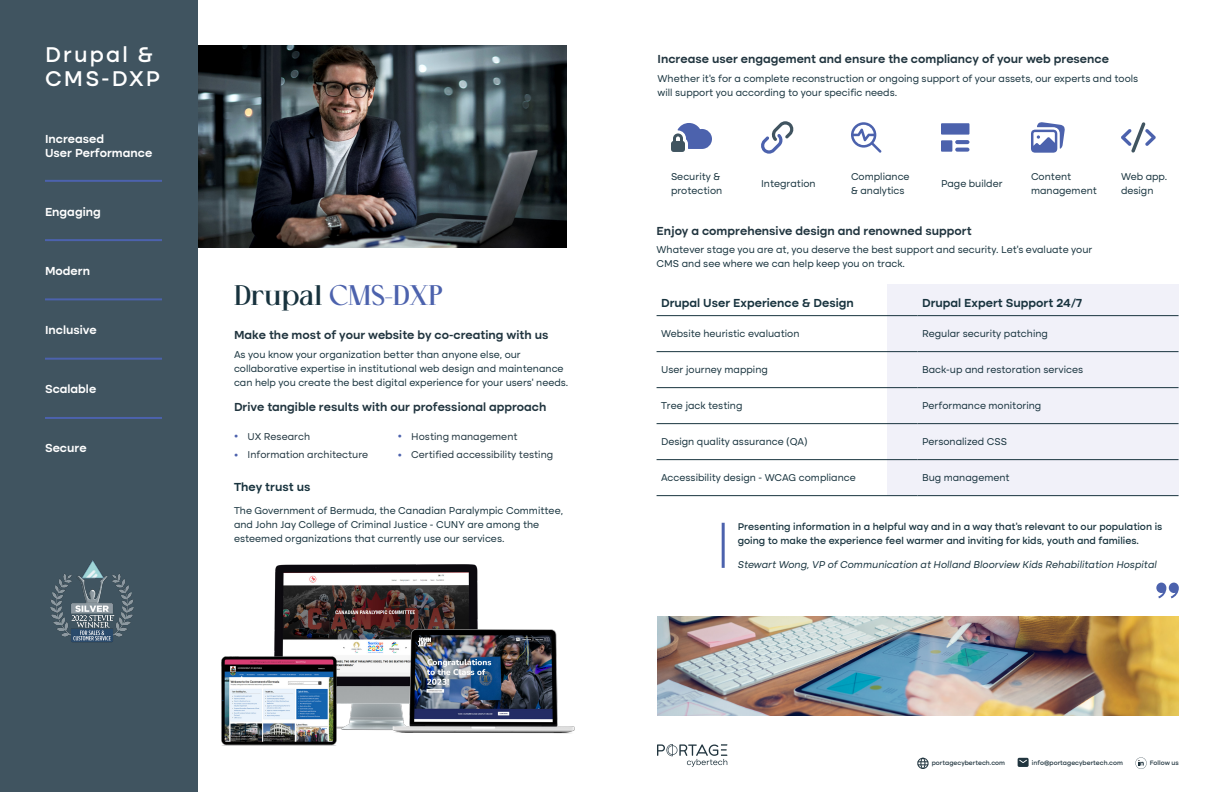
<style>
.page{position:relative;width:1224px;height:792px;background:#fff}
.page>*{position:absolute;margin:0;border:0;box-sizing:border-box;transform-origin:0 0}
.t1{font:700 28px "Cellofy";color:#4c62ad}
.t2{font:500 22px/24px "Altone";letter-spacing:.1em;color:#fff}
.t3{font:600 12px "Altone";color:#21353f}
.t4{font:600 12px/14px "Altone";color:#fff}
.t5{font:600 12px "Altone";color:#18333e}
.t6{font:10px/14px "Altone";color:#18333e}
.t7{font:500 10px/14px "Altone";color:#18333e}
.t8{font:10px "Altone";color:#21353f}
.t9{font:italic 10px "Altone";color:#18333e}
.t10{font:500 6.5px "Altone";color:#21353f}
.s1{color:#18333e}
.s2{font-weight:600;font-size:14px;color:#4c62ad}
</style>
<div class="page">
<div style="left:887px;top:284px;width:292px;height:211px;background:#f1f1f9"></div>
<img style="left:198px;top:45px;width:369px;height:203px">
<div style="left:0;top:0;width:198px;height:792px;background:#405460"></div>
<svg style="left:657px;top:744px;width:70px;height:23px"></svg>
<hr style="left:722px;top:523px;width:3px;height:45px;background:#4c62ad">
<svg style="left:1156px;top:583px;width:23px;height:15px"></svg>
<hr style="left:45px;top:358px;width:117px;height:2px;background:#4c62ad">
<hr style="left:45px;top:298px;width:117px;height:2px;background:#4c62ad">
<hr style="left:45px;top:239px;width:117px;height:2px;background:#4c62ad">
<hr style="left:45px;top:180px;width:117px;height:2px;background:#4c62ad">
<hr style="left:45px;top:417px;width:117px;height:2px;background:#4c62ad">
<img style="left:50px;top:560px;width:84px;height:82px">
<img style="left:221px;top:564px;width:354px;height:182px">
<hr style="left:657px;top:315px;width:261px;height:1px;background:#18333e">
<hr style="left:918px;top:315px;width:261px;height:1px;background:#18333e">
<hr style="left:657px;top:351px;width:261px;height:1px;background:#18333e">
<hr style="left:918px;top:351px;width:261px;height:1px;background:#18333e">
<hr style="left:657px;top:387px;width:261px;height:1px;background:#18333e">
<hr style="left:918px;top:387px;width:261px;height:1px;background:#18333e">
<hr style="left:657px;top:423px;width:261px;height:1px;background:#18333e">
<hr style="left:918px;top:423px;width:261px;height:1px;background:#18333e">
<hr style="left:657px;top:459px;width:261px;height:1px;background:#18333e">
<hr style="left:918px;top:459px;width:261px;height:1px;background:#18333e">
<hr style="left:657px;top:495px;width:261px;height:1px;background:#18333e">
<hr style="left:918px;top:495px;width:261px;height:1px;background:#18333e">
<img style="left:657px;top:616px;width:522px;height:100px">
<svg style="left:671px;top:123px;width:41px;height:29px"></svg>
<svg style="left:761px;top:121px;width:33px;height:33px"></svg>
<svg style="left:851px;top:122px;width:31px;height:31px"></svg>
<div style="left:941px;top:123px;width:28px;height:12px;background:#4c62ad"></div>
<div style="left:941px;top:140px;width:11px;height:12px;background:#4c62ad"></div>
<svg style="left:955px;top:140px;width:14px;height:4px"></svg>
<svg style="left:955px;top:148px;width:14px;height:4px"></svg>
<svg style="left:1031px;top:122px;width:34px;height:31px"></svg>
<svg style="left:1121px;top:122px;width:35px;height:31px"></svg>
<svg style="left:917px;top:758px;width:12px;height:11px"></svg>
<div style="left:1018px;top:758px;width:11px;height:9px;background:#21353f;border-radius:2px"></div>
<svg style="left:1019px;top:760px;width:8px;height:3px"></svg>
<svg style="left:1135px;top:757px;width:12px;height:12px"></svg>
<h2 class="t2" style="left:45px;top:43px;width:117px">Drupal &amp;<br>CMS-DXP</h2>
<p class="t4" style="left:45px;top:133px;width:109px">Increased<br>User Performance</p>
<p class="t4" style="left:45px;top:206px;width:57px">Engaging</p>
<p class="t4" style="left:45px;top:265px;width:47px">Modern</p>
<p class="t4" style="left:45px;top:324px;width:53px">Inclusive</p>
<p class="t4" style="left:45px;top:383px;width:53px">Scalable</p>
<p class="t4" style="left:45px;top:442px;width:43px">Secure</p>
<h1 class="t1" style="left:234px;top:278px;width:210px"><span class="s1">Drupal</span> CMS-DXP</h1>
<p class="t3" style="left:234px;top:330px;width:316px">Make the most of your website by co-creating with us</p>
<p class="t6" style="left:234px;top:348px;width:336px">As you know your organization better than anyone else, our collaborative expertise in institutional web design and maintenance can help you create the best digital experience for your users’ needs.</p>
<p class="t3" style="left:234px;top:401px;width:314px">Drive tangible results with our professional approach</p>
<p class="t8" style="left:234px;top:432px;width:78px"><span class="s2">•</span> UX Research</p>
<p class="t8" style="left:234px;top:451px;width:136px"><span class="s2">•</span> Information architecture</p>
<p class="t8" style="left:398px;top:432px;width:121px"><span class="s2">•</span> Hosting management</p>
<p class="t8" style="left:398px;top:451px;width:157px"><span class="s2">•</span> Certified accessibility testing</p>
<p class="t5" style="left:234px;top:481px;width:78px">They trust us</p>
<p class="t6" style="left:234px;top:504px;width:331px">The Government of Bermuda, the Canadian Paralympic Committee, and John Jay College of Criminal Justice - CUNY are among the esteemed organizations that currently use our services.</p>
<p class="t3" style="left:658px;top:54px;width:453px">Increase user engagement and ensure the compliancy of your web presence</p>
<p class="t6" style="left:658px;top:72px;width:482px">Whether it’s for a complete reconstruction or ongoing support of your assets, our experts and tools will support you according to your specific needs.</p>
<p class="t6" style="left:671px;top:170px;width:53px">Security &amp; protection</p>
<p class="t6" style="left:761px;top:177px;width:56px">Integration</p>
<p class="t6" style="left:851px;top:170px;width:60px">Compliance &amp; analytics</p>
<p class="t6" style="left:941px;top:177px;width:63px">Page builder</p>
<p class="t6" style="left:1031px;top:170px;width:67px">Content management</p>
<p class="t6" style="left:1121px;top:170px;width:48px">Web app. design</p>
<p class="t3" style="left:657px;top:225px;width:317px">Enjoy a comprehensive design and renowned support</p>
<p class="t6" style="left:657px;top:243px;width:437px">Whatever stage you are at, you deserve the best support and security. Let’s evaluate your<br>CMS and see where we can help keep you on track.</p>
<p class="t5" style="left:661px;top:297px;width:194px">Drupal User Experience &amp; Design</p>
<p class="t5" style="left:922px;top:297px;width:162px">Drupal Expert Support 24/7</p>
<p class="t6" style="left:661px;top:327px;width:140px">Website heuristic evaluation</p>
<p class="t6" style="left:922px;top:327px;width:127px">Regular security patching</p>
<p class="t6" style="left:661px;top:363px;width:108px">User journey mapping</p>
<p class="t6" style="left:922px;top:363px;width:163px">Back-up and restoration services</p>
<p class="t6" style="left:661px;top:399px;width:83px">Tree jack testing</p>
<p class="t6" style="left:922px;top:399px;width:121px">Performance monitoring</p>
<p class="t6" style="left:661px;top:435px;width:148px">Design quality assurance (QA)</p>
<p class="t6" style="left:922px;top:435px;width:87px">Personalized CSS</p>
<p class="t6" style="left:661px;top:471px;width:196px">Accessibility design - WCAG compliance</p>
<p class="t6" style="left:922px;top:471px;width:89px">Bug management</p>
<p class="t7" style="left:738px;top:521px;width:426px">Presenting information in a helpful way and in a way that’s relevant to our population is going to make the experience feel warmer and inviting for kids, youth and families.</p>
<p class="t9" style="left:738px;top:560px;width:421px">Stewart Wong, VP of Communication at Holland Bloorview Kids Rehabilitation Hospital</p>
<p class="t10" style="left:932px;top:760px;width:75px">portagecybertech.com</p>
<p class="t10" style="left:1032px;top:760px;width:93px">info@portagecybertech.com</p>
<p class="t10" style="left:1150px;top:760px;width:31px">Follow us</p>
</div>
